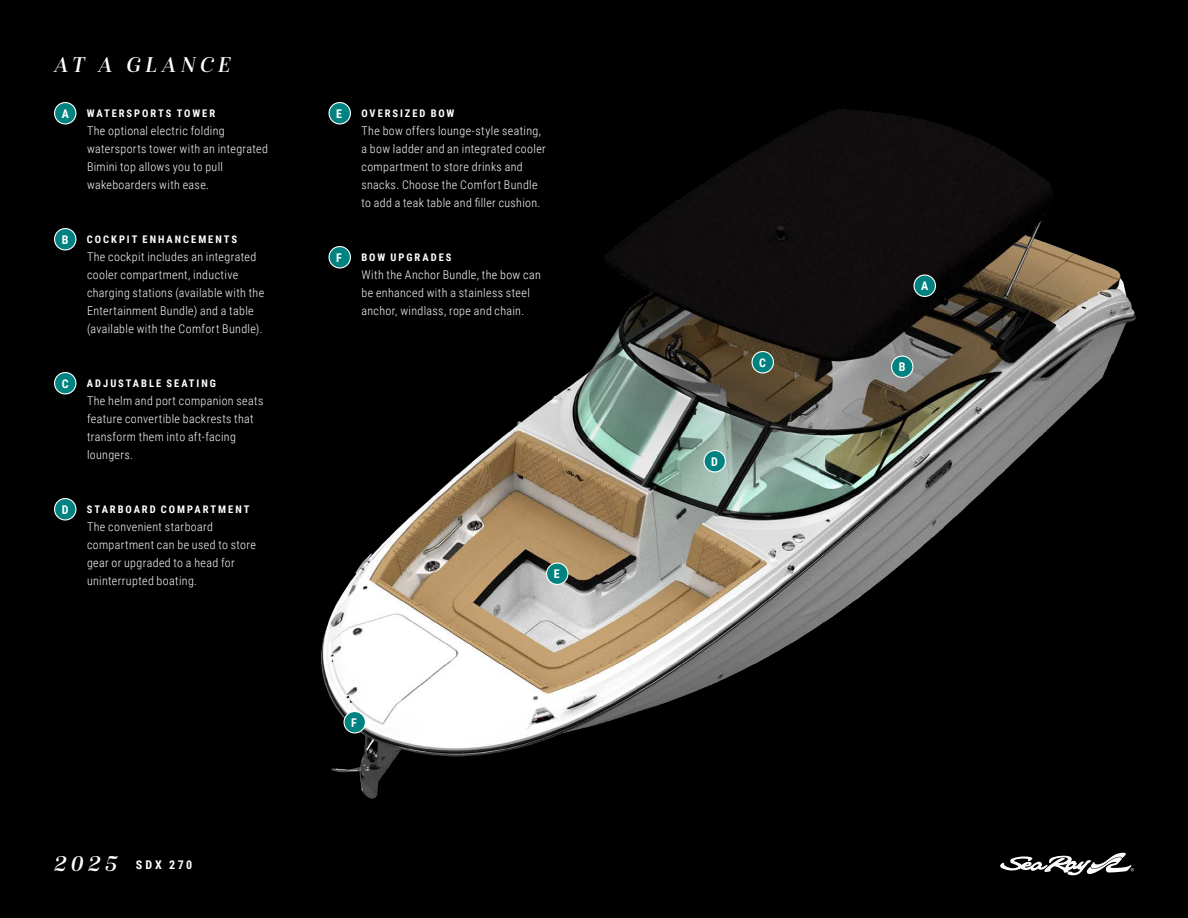
<style>
.page{position:relative;width:1188px;height:918px;background:#000}
.page>*{position:absolute;margin:0;border:0;box-sizing:border-box;transform-origin:0 0}
.Isabel_Italic_15_24_-_H1{font:italic 22.5px "Isabel";letter-spacing:.195em;color:#fff}
.Roboto_Cond_8_12__List{font:300 12px/18px "Roboto Condensed";letter-spacing:.03em;color:#fff}
.Roboto_Cond_7_12__CAPS_List__-_H3{font:700 12px "Roboto Condensed";letter-spacing:.22em;color:#fff}
.Roboto_Cond_7_12__CAPS_List__-_H3-2{font:700 10.5px "Roboto Condensed";letter-spacing:.185em;color:#fff}
.s1{font-family:"Isabel";font-weight:400;font-style:italic;font-size:22.5px}
</style>
<div class="page">
<svg style="left:1000px;top:853px;width:134px;height:22px"></svg>
<img style="left:321px;top:102px;width:815px;height:697px">
<div style="left:55px;top:373px;width:21px;height:21px;background:#008280;border-radius:50%"></div>
<div style="left:54px;top:372px;width:22px;height:22px;border:1px solid #fff;border-radius:50%"></div>
<div style="left:55px;top:499px;width:21px;height:21px;background:#008280;border-radius:50%"></div>
<div style="left:54px;top:498px;width:22px;height:22px;border:1px solid #fff;border-radius:50%"></div>
<div style="left:329px;top:103px;width:21px;height:21px;background:#008280;border-radius:50%"></div>
<div style="left:328px;top:102px;width:23px;height:22px;border:1px solid #fff;border-radius:50%"></div>
<div style="left:55px;top:229px;width:21px;height:21px;background:#008280;border-radius:50%"></div>
<div style="left:54px;top:228px;width:22px;height:22px;border:1px solid #fff;border-radius:50%"></div>
<div style="left:55px;top:103px;width:21px;height:21px;background:#008280;border-radius:50%"></div>
<div style="left:54px;top:102px;width:22px;height:22px;border:1px solid #fff;border-radius:50%"></div>
<div style="left:752px;top:352px;width:21px;height:21px;background:#008280;border-radius:50%"></div>
<div style="left:752px;top:351px;width:22px;height:23px;border:1px solid #fff;border-radius:50%"></div>
<div style="left:914px;top:275px;width:21px;height:21px;background:#008280;border-radius:50%"></div>
<div style="left:914px;top:274px;width:22px;height:23px;border:1px solid #fff;border-radius:50%"></div>
<div style="left:892px;top:356px;width:21px;height:21px;background:#008280;border-radius:50%"></div>
<div style="left:891px;top:356px;width:23px;height:22px;border:1px solid #fff;border-radius:50%"></div>
<div style="left:704px;top:451px;width:21px;height:21px;background:#008280;border-radius:50%"></div>
<div style="left:704px;top:450px;width:22px;height:22px;border:1px solid #fff;border-radius:50%"></div>
<div style="left:547px;top:563px;width:21px;height:21px;background:#008280;border-radius:50%"></div>
<div style="left:546px;top:562px;width:22px;height:23px;border:1px solid #fff;border-radius:50%"></div>
<div style="left:344px;top:712px;width:21px;height:21px;background:#008280;border-radius:50%"></div>
<div style="left:344px;top:711px;width:22px;height:23px;border:1px solid #fff;border-radius:50%"></div>
<h1 class="Isabel_Italic_15_24_-_H1" style="left:54px;top:51px;width:178px">AT A GLANCE</h1>
<h3 class="Roboto_Cond_7_12__CAPS_List__-_H3" style="left:62px;top:105px;width:9px">A</h3>
<h3 class="Roboto_Cond_7_12__CAPS_List__-_H3-2" style="left:87px;top:106px;width:130px">WATERSPORTS TOWER</h3>
<p class="Roboto_Cond_8_12__List" style="left:87px;top:121px;width:183px">The optional electric folding watersports tower with an integrated<br>Bimini top allows you to pull wakeboarders with ease.</p>
<h3 class="Roboto_Cond_7_12__CAPS_List__-_H3" style="left:62px;top:231px;width:8px">B</h3>
<h3 class="Roboto_Cond_7_12__CAPS_List__-_H3-2" style="left:87px;top:232px;width:152px">COCKPIT ENHANCEMENTS</h3>
<p class="Roboto_Cond_8_12__List" style="left:87px;top:247px;width:179px">The cockpit includes an integrated cooler compartment, inductive charging stations (available with the Entertainment Bundle) and a table (available with the Comfort Bundle).</p>
<h3 class="Roboto_Cond_7_12__CAPS_List__-_H3" style="left:62px;top:375px;width:8px">C</h3>
<h3 class="Roboto_Cond_7_12__CAPS_List__-_H3-2" style="left:87px;top:376px;width:130px">ADJUSTABLE SEATING</h3>
<p class="Roboto_Cond_8_12__List" style="left:87px;top:391px;width:178px">The helm and port companion seats feature convertible backrests that transform them into aft-facing loungers.</p>
<h3 class="Roboto_Cond_7_12__CAPS_List__-_H3" style="left:62px;top:501px;width:8px">D</h3>
<h3 class="Roboto_Cond_7_12__CAPS_List__-_H3-2" style="left:87px;top:502px;width:164px">STARBOARD COMPARTMENT</h3>
<p class="Roboto_Cond_8_12__List" style="left:87px;top:517px;width:170px">The convenient starboard compartment can be used to store gear or upgraded to a head for uninterrupted boating.</p>
<p class="Roboto_Cond_7_12__CAPS_List__-_H3" style="left:54px;top:856px;width:140px"><span class="s1">2025</span> SDX 270</p>
<h3 class="Roboto_Cond_7_12__CAPS_List__-_H3" style="left:336px;top:105px;width:7px">E</h3>
<h3 class="Roboto_Cond_7_12__CAPS_List__-_H3-2" style="left:361px;top:106px;width:95px">OVERSIZED BOW</h3>
<p class="Roboto_Cond_8_12__List" style="left:362px;top:121px;width:186px">The bow offers lounge-style seating, a bow ladder and an integrated cooler compartment to store drinks and snacks. Choose the Comfort Bundle to add a teak table and filler cushion.</p>
<h3 class="Roboto_Cond_7_12__CAPS_List__-_H3" style="left:336px;top:249px;width:7px">F</h3>
<h3 class="Roboto_Cond_7_12__CAPS_List__-_H3-2" style="left:361px;top:250px;width:92px">BOW UPGRADES</h3>
<p class="Roboto_Cond_8_12__List" style="left:362px;top:265px;width:181px">With the Anchor Bundle, the bow can be enhanced with a stainless steel anchor, windlass, rope and chain.</p>
<p class="Roboto_Cond_7_12__CAPS_List__-_H3" style="left:351px;top:714px;width:7px">F</p>
<p class="Roboto_Cond_7_12__CAPS_List__-_H3" style="left:554px;top:565px;width:7px">E</p>
<p class="Roboto_Cond_7_12__CAPS_List__-_H3" style="left:711px;top:453px;width:8px">D</p>
<p class="Roboto_Cond_7_12__CAPS_List__-_H3" style="left:759px;top:354px;width:8px">C</p>
<p class="Roboto_Cond_7_12__CAPS_List__-_H3" style="left:921px;top:277px;width:9px">A</p>
<p class="Roboto_Cond_7_12__CAPS_List__-_H3" style="left:899px;top:358px;width:8px">B</p>
</div>
